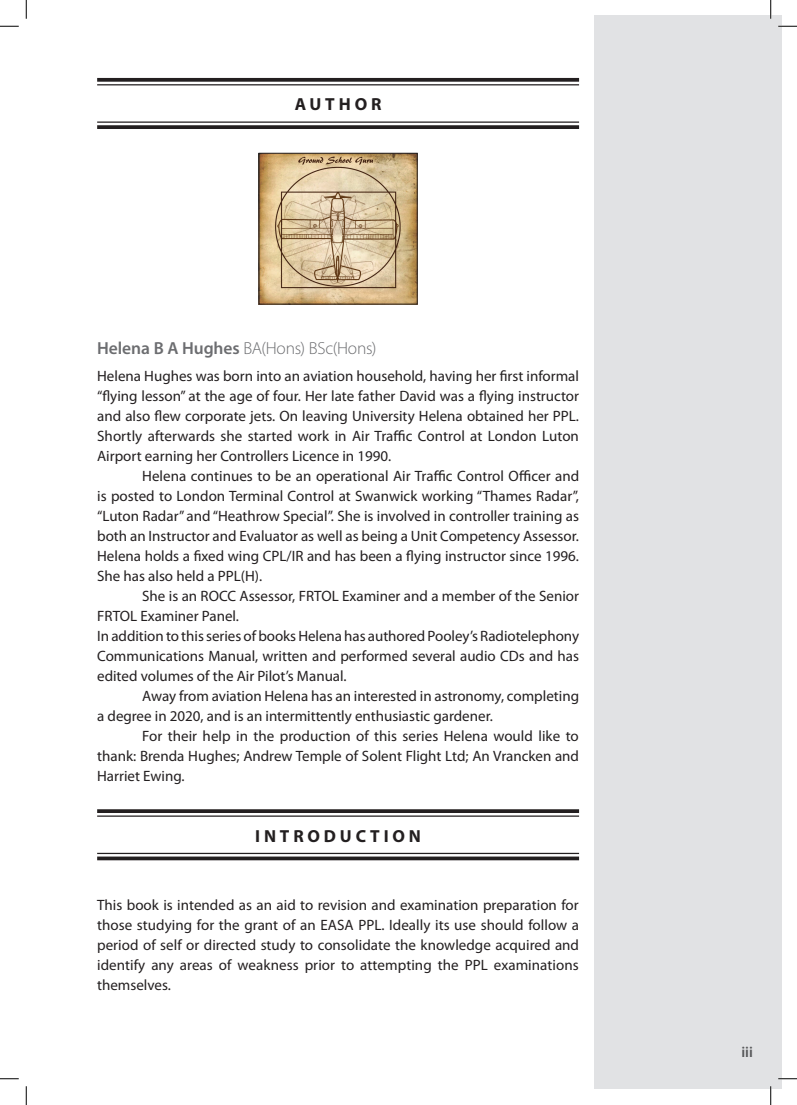
<style>
.page{position:relative;width:797px;height:1105px;background:#fff}
.page>*{position:absolute;margin:0;border:0;box-sizing:border-box;transform-origin:0 0}
.Head_1{font:300 17.5px "Myriad Pro";letter-spacing:-.01em;color:#6c6d70}
.Sections_airlaw_red{font:700 17.5px "Myriad Pro";letter-spacing:.22em;color:#231f20}
.t1{font:15px/20px "Myriad Pro";color:#231f20;text-align:justify}
.Folio_Verso-P{font:600 15px "Myriad Pro";color:#57585a}
.s1{font-weight:600}
</style>
<div class="page">
<div style="left:593px;top:16px;width:188px;height:1073px;background:#e1e2e4"></div>
<svg style="left:97px;top:78px;width:482px;height:4px;background:#332f30"></svg>
<hr style="left:97px;top:84px;width:482px;height:1px;background:#231f20">
<hr style="left:97px;top:121px;width:482px;height:2px;background:#231f20">
<svg style="left:97px;top:125px;width:482px;height:4px;background:#302d2d"></svg>
<svg style="left:97px;top:809px;width:482px;height:4px;background:#312d2e"></svg>
<hr style="left:97px;top:815px;width:482px;height:2px;background:#231f20">
<hr style="left:97px;top:853px;width:482px;height:1px;background:#231f20">
<svg style="left:97px;top:856px;width:482px;height:4px;background:#423e3f"></svg>
<img style="left:261px;top:155px;width:154px;height:147px">
<div style="left:259px;top:153px;width:158px;height:151px;border:1px solid #231f20"></div>
<svg style="left:0;top:25px;width:19px;height:2px"></svg>
<svg style="left:778px;top:25px;width:19px;height:2px"></svg>
<svg style="left:0;top:1078px;width:19px;height:1px"></svg>
<svg style="left:778px;top:1078px;width:19px;height:1px"></svg>
<svg style="left:25px;top:0;width:2px;height:19px"></svg>
<svg style="left:25px;top:1086px;width:2px;height:19px"></svg>
<svg style="left:770px;top:0;width:1px;height:19px"></svg>
<svg style="left:770px;top:1086px;width:1px;height:19px"></svg>
<p class="Sections_airlaw_red" style="left:295px;top:93px;width:88px">AUTHOR</p>
<p class="Head_1" style="left:97px;top:337px;width:281px"><span class="s1">Helena B A Hughes</span> BA(Hons) BSc(Hons)</p>
<p class="t1" style="left:97px;top:366px;width:483px">Helena Hughes was born into an aviation household, having her first informal “flying lesson” at the age of four. Her late father David was a flying instructor and also flew corporate jets. On leaving University Helena obtained her PPL.<br>Shortly afterwards she started work in Air Traffic Control at London Luton Airport earning her Controllers Licence in 1990.</p>
<p class="t1" style="left:97px;top:466px;width:483px;text-indent:45px">Helena continues to be an operational Air Traffic Control Officer and is posted to London Terminal Control at Swanwick working “Thames Radar”, “Luton Radar” and “Heathrow Special”. She is involved in controller training as both an Instructor and Evaluator as well as being a Unit Competency Assessor.</p>
<p class="t1" style="left:97px;top:546px;width:483px">Helena holds a fixed wing CPL/IR and has been a flying instructor since 1996.<br>She has also held a PPL(H).</p>
<p class="t1" style="left:97px;top:586px;width:483px;text-indent:45px">She is an ROCC Assessor, FRTOL Examiner and a member of the Senior<br>FRTOL Examiner Panel.</p>
<p class="t1" style="left:97px;top:626px;width:483px">In addition to this series of books Helena has authored Pooley’s Radiotelephony Communications Manual, written and performed several audio CDs and has edited volumes of the Air Pilot’s Manual.</p>
<p class="t1" style="left:97px;top:686px;width:483px;text-indent:45px">Away from aviation Helena has an interested in astronomy, completing a degree in 2020, and is an intermittently enthusiastic gardener.</p>
<p class="t1" style="left:97px;top:726px;width:483px;text-indent:45px">For their help in the production of this series Helena would like to thank: Brenda Hughes; Andrew Temple of Solent Flight Ltd; An Vrancken and Harriet Ewing.</p>
<p class="Sections_airlaw_red" style="left:255px;top:824px;width:167px">INTRODUCTION</p>
<p class="t1" style="left:97px;top:895px;width:483px">This book is intended as an aid to revision and examination preparation for those studying for the grant of an EASA PPL. Ideally its use should follow a period of self or directed study to consolidate the knowledge acquired and identify any areas of weakness prior to attempting the PPL examinations themselves.</p>
<p class="Folio_Verso-P" style="left:741px;top:1043px;width:13px">iii</p>
</div>
